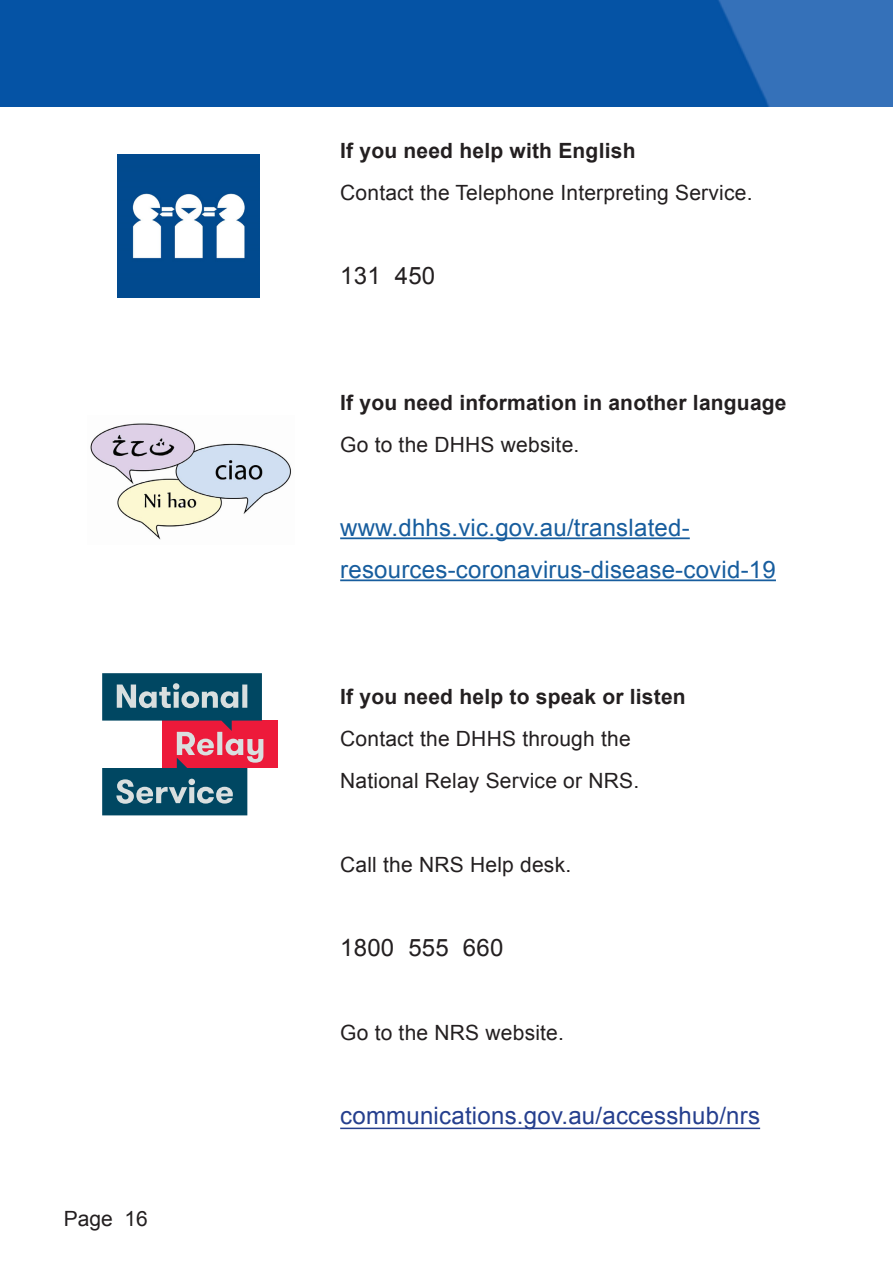
<style>
.page{position:relative;width:893px;height:1263px;background:#fff}
.page>*{position:absolute;margin:0;border:0;box-sizing:border-box;transform-origin:0 0}
.Body{font:24px/42px "Arial";letter-spacing:.01em;color:#175d9e}
.Body-2{font:24px "Arial";letter-spacing:.01em;color:#253f8e}
.Body-3{font:24px "Arial";letter-spacing:.01em;color:#231f20}
.Body-4{font:21px "Arial";letter-spacing:.01em;color:#231f20}
.Body-5{font:700 21px "Arial";letter-spacing:.01em;color:#231f20}
</style>
<div class="page">
<img style="left:0;top:0;width:893px;height:106px">
<hr style="left:340px;top:537px;width:350px;height:2px;background:#175d9e">
<hr style="left:340px;top:579px;width:436px;height:2px;background:#175d9e">
<hr style="left:340px;top:1127px;width:420px;height:2px;background:#253f8e">
<img style="left:118px;top:155px;width:142px;height:142px">
<img style="left:90px;top:423px;width:201px;height:117px">
<div style="left:162px;top:721px;width:116px;height:47px;background:#ed1a3a"></div>
<svg style="left:102px;top:673px;width:161px;height:142px"></svg>
<p class="Body-4" style="left:64px;top:1205px;width:86px">Page 16</p>
<p class="Body-5" style="left:340px;top:137px;width:297px">If you need help with English</p>
<p class="Body-4" style="left:340px;top:179px;width:414px">Contact the Telephone Interpreting Service.</p>
<p class="Body-3" style="left:340px;top:260px;width:97px">131 450</p>
<p class="Body-5" style="left:340px;top:389px;width:448px">If you need information in another language</p>
<p class="Body-4" style="left:340px;top:431px;width:241px">Go to the DHHS website.</p>
<p class="Body" style="left:340px;top:507px;width:437px">www.dhhs.vic.gov.au/translated&shy;resources-coronavirus-disease-covid-19</p>
<p class="Body-5" style="left:340px;top:683px;width:347px">If you need help to speak or listen</p>
<p class="Body-4" style="left:340px;top:725px;width:292px">Contact the DHHS through the</p>
<p class="Body-4" style="left:340px;top:767px;width:300px">National Relay Service or NRS.</p>
<p class="Body-4" style="left:340px;top:851px;width:233px">Call the NRS Help desk.</p>
<p class="Body-3" style="left:340px;top:932px;width:165px">1800 555 660</p>
<p class="Body-4" style="left:340px;top:1019px;width:225px">Go to the NRS website.</p>
<p class="Body-2" style="left:340px;top:1100px;width:421px">communications.gov.au/accesshub/nrs</p>
</div>
